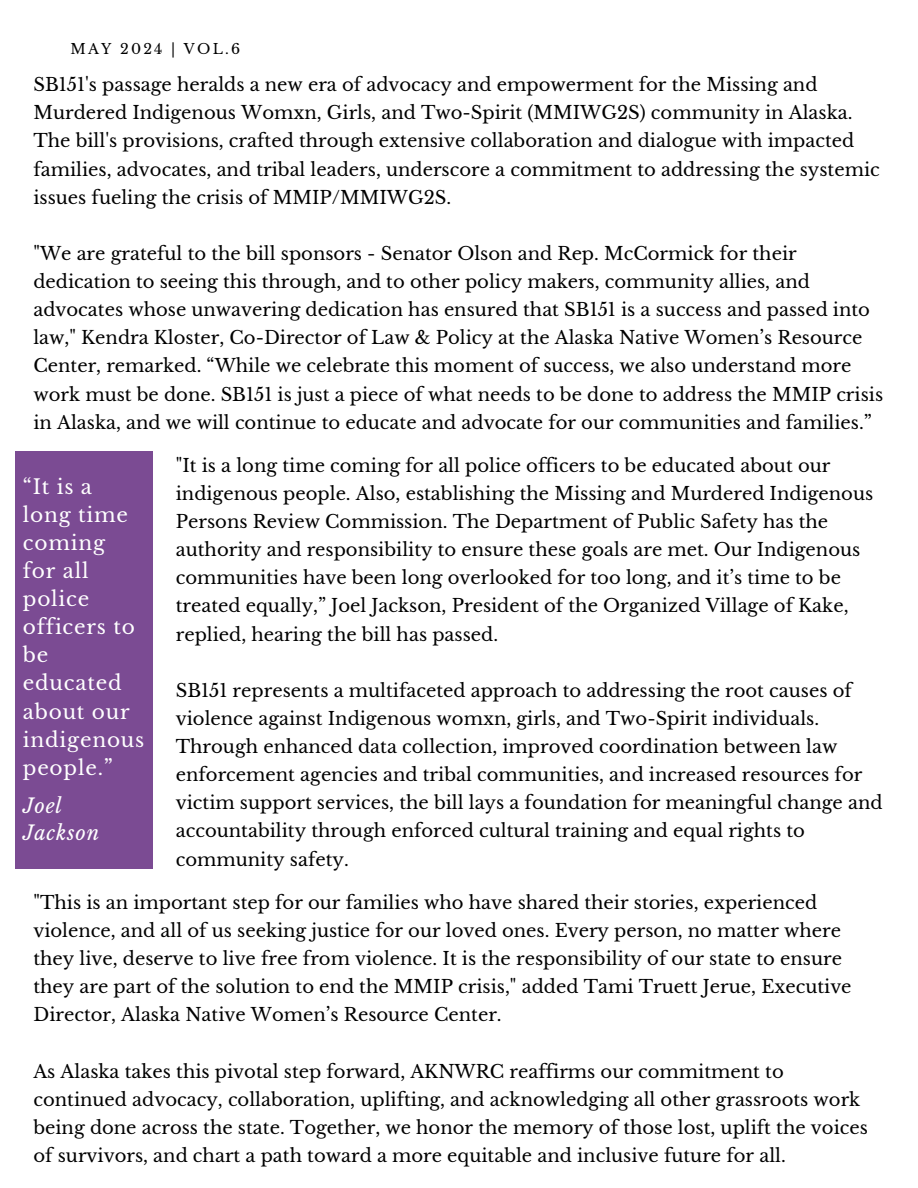
<style>
.page{position:relative;width:918px;height:1188px;background:#fff}
.page>*{position:absolute;margin:0;border:0;box-sizing:border-box;transform-origin:0 0}
.t1{font:20.1px/28.2px "Libre Baskerville";letter-spacing:.04em;color:#fff}
.t2{font:italic 19.95px/27px "Libre Baskerville";letter-spacing:.04em;color:#fff}
.t3{font:18px/28.2px "Libre Baskerville";color:#000}
.t4{font:14.1px "Libre Baskerville";letter-spacing:.16em;color:#000}
</style>
<div class="page">
<div style="left:15px;top:451px;width:137px;height:418px;background:#7b4b93"></div>
<p class="t4" style="left:70px;top:41px;width:171px">MAY 2024 | VOL.6</p>
<h2 class="t3" style="left:33px;top:71px;width:848px">SB151's passage heralds a new era of advocacy and empowerment for the Missing and Murdered Indigenous Womxn, Girls, and Two-Spirit (MMIWG2S) community in Alaska.<br>The bill's provisions, crafted through extensive collaboration and dialogue with impacted families, advocates, and tribal leaders, underscore a commitment to addressing the systemic issues fueling the crisis of MMIP/MMIWG2S.</h2>
<h2 class="t3" style="left:33px;top:239px;width:851px">"We are grateful to the bill sponsors - Senator Olson and Rep. McCormick for their dedication to seeing this through, and to other policy makers, community allies, and advocates whose unwavering dedication has ensured that SB151 is a success and passed into law," Kendra Kloster, Co-Director of Law &amp; Policy at the Alaska Native Women’s Resource Center, remarked. “While we celebrate this moment of success, we also understand more work must be done. SB151 is just a piece of what needs to be done to address the MMIP crisis in Alaska, and we will continue to educate and advocate for our communities and families.”</h2>
<h1 class="t3" style="left:176px;top:451px;width:699px">"It is a long time coming for all police officers to be educated about our indigenous people. Also, establishing the Missing and Murdered Indigenous Persons Review Commission. The Department of Public Safety has the authority and responsibility to ensure these goals are met. Our Indigenous communities have been long overlooked for too long, and it’s time to be treated equally,” Joel Jackson, President of the Organized Village of Kake, replied, hearing the bill has passed.</h1>
<h2 class="t3" style="left:176px;top:676px;width:708px">SB151 represents a multifaceted approach to addressing the root causes of violence against Indigenous womxn, girls, and Two-Spirit individuals.<br>Through enhanced data collection, improved coordination between law enforcement agencies and tribal communities, and increased resources for victim support services, the bill lays a foundation for meaningful change and accountability through enforced cultural training and equal rights to community safety.</h2>
<h2 class="t3" style="left:33px;top:888px;width:820px">"This is an important step for our families who have shared their stories, experienced violence, and all of us seeking justice for our loved ones. Every person, no matter where they live, deserve to live free from violence. It is the responsibility of our state to ensure they are part of the solution to end the MMIP crisis," added Tami Truett Jerue, Executive Director, Alaska Native Women’s Resource Center.</h2>
<h2 class="t3" style="left:33px;top:1057px;width:836px">As Alaska takes this pivotal step forward, AKNWRC reaffirms our commitment to continued advocacy, collaboration, uplifting, and acknowledging all other grassroots work being done across the state. Together, we honor the memory of those lost, uplift the voices of survivors, and chart a path toward a more equitable and inclusive future for all.</h2>
<h1 class="t1" style="left:23px;top:472px;width:123px">“It is a long time coming<br>for all police officers to be educated about our indigenous people.”</h1>
<p class="t2" style="left:23px;top:792px;width:78px">Joel<br>Jackson</p>
</div>
